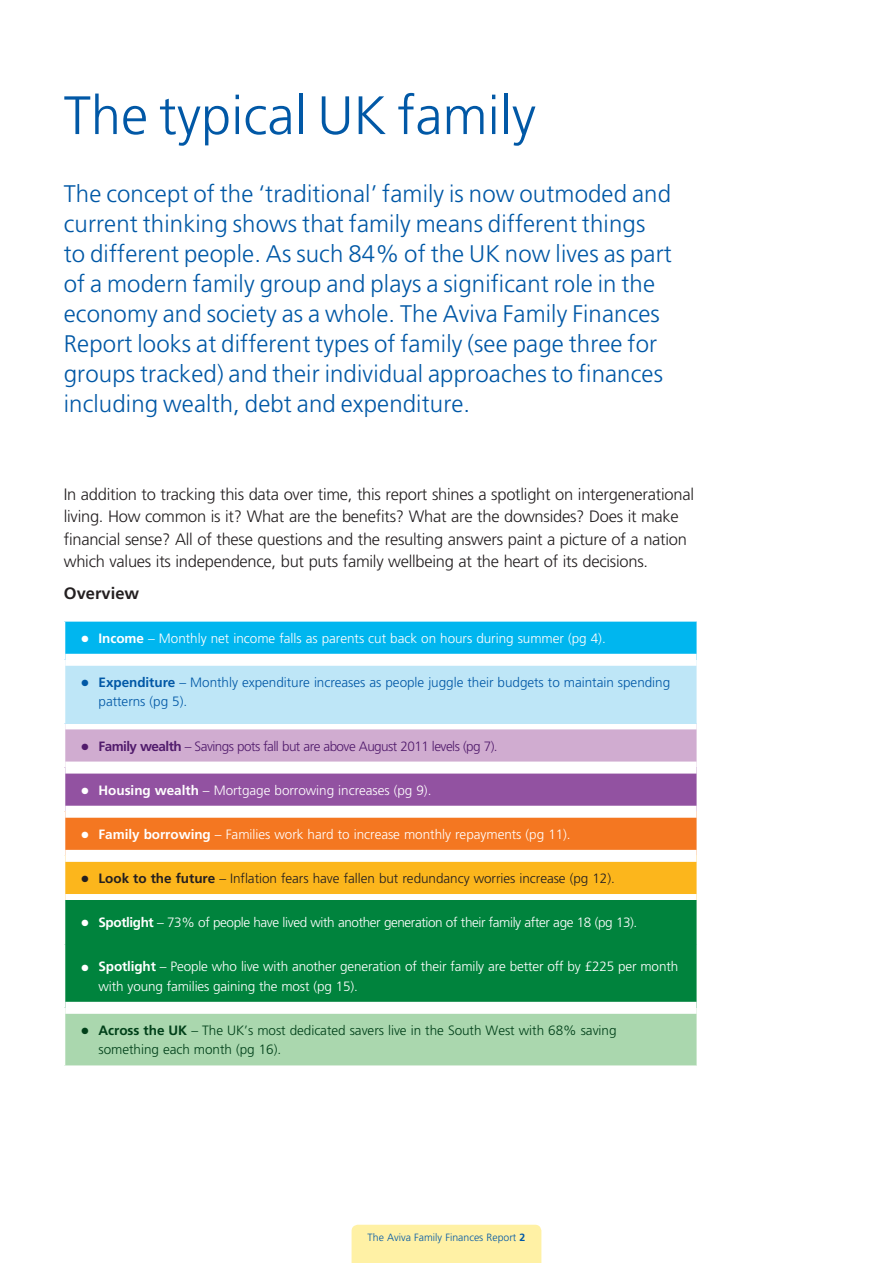
<style>
.page{position:relative;width:893px;height:1263px;background:#fff}
.page>*{position:absolute;margin:0;border:0;box-sizing:border-box;transform-origin:0 0}
.t1{font:300 54px "Frutiger";color:#0158a6}
.t2{font:300 24px/30px "Frutiger";letter-spacing:.005em;color:#0158a6}
.t3{font:300 16.5px/22.5px "Frutiger";letter-spacing:-.015em;color:#231f20}
.t4{font:700 16.5px "Frutiger";letter-spacing:.005em;color:#231f20}
.t5{font:300 13.5px/19.5px "Frutiger";letter-spacing:-.01em;color:#fff}
.t6{font:300 13.5px/19.5px "Frutiger";letter-spacing:-.005em;color:#0158a6}
.t7{font:300 13.5px/19.5px "Frutiger";letter-spacing:-.005em;color:#004019}
.t8{font:300 13.5px "Frutiger";letter-spacing:-.03em;color:#fff}
.t9{font:300 13.5px "Frutiger";letter-spacing:-.005em;color:#231f20}
.t10{font:300 13.5px "Frutiger";letter-spacing:-.04em;color:#511b6c}
.t11{font:300 10.5px "Frutiger";color:#0158a6}
.t12{font:9px "Zapf Dingbats ITC";color:#fff}
.t13{font:9px "Zapf Dingbats ITC";color:#511b6c}
.t14{font:9px "Zapf Dingbats ITC";color:#231f20}
.s1{font-weight:700}
</style>
<div class="page">
<div style="left:65px;top:723px;width:632px;height:44px;background:#d0acd0"></div>
<div style="left:65px;top:767px;width:632px;height:45px;background:#9252a1"></div>
<div style="left:65px;top:812px;width:632px;height:44px;background:#f47721"></div>
<div style="left:65px;top:856px;width:632px;height:44px;background:#fcb61c"></div>
<div style="left:65px;top:616px;width:632px;height:44px;background:#00b6ef"></div>
<div style="left:64px;top:610px;width:634px;height:12px;background:#fff"></div>
<svg style="left:65px;top:723px;width:632px;height:6px;background:#f4fafd"></svg>
<div style="left:65px;top:761px;width:632px;height:12px;background:#fff"></div>
<div style="left:65px;top:806px;width:632px;height:12px;background:#fff"></div>
<div style="left:65px;top:850px;width:632px;height:12px;background:#fff"></div>
<div style="left:65px;top:894px;width:632px;height:12px;background:#fff"></div>
<div style="left:352px;top:1225px;width:189px;height:38px;background:#fff1a5"></div>
<div style="left:65px;top:900px;width:632px;height:44px;background:#00833d"></div>
<div style="left:65px;top:944px;width:632px;height:64px;background:#00833d"></div>
<div style="left:65px;top:660px;width:632px;height:63px;background:#bee6f7"></div>
<div style="left:65px;top:1008px;width:632px;height:63px;background:#aad7ae"></div>
<div style="left:65px;top:654px;width:632px;height:12px;background:#fff"></div>
<div style="left:65px;top:1002px;width:632px;height:12px;background:#fff"></div>
<div style="left:64px;top:1065px;width:634px;height:12px;background:#fff"></div>
<h1 class="t1" style="left:64px;top:85px;width:474px">The typical UK family</h1>
<h2 class="t2" style="left:64px;top:179px;width:609px">The concept of the ‘traditional’ family is now outmoded and current thinking shows that family means different things to different people. As such 84% of the UK now lives as part of a modern family group and plays a significant role in the economy and society as a whole. The Aviva Family Finances Report looks at different types of family (see page three for groups tracked) and their individual approaches to finances including wealth, debt and expenditure.</h2>
<p class="t3" style="left:64px;top:483px;width:632px">In addition to tracking this data over time, this report shines a spotlight on intergenerational living. How common is it? What are the benefits? What are the downsides? Does it make financial sense? All of these questions and the resulting answers paint a picture of a nation which values its independence, but puts family wellbeing at the heart of its decisions.</p>
<p class="t4" style="left:64px;top:584px;width:77px">Overview</p>
<p class="t5" style="left:82px;top:628px;width:526px">● <span class="s1">Income</span> – Monthly net income falls as parents cut back on hours during summer (pg 4).</p>
<p class="t6" style="left:99px;top:673px;width:573px;text-indent:-17px">● <span class="s1">Expenditure</span> – Monthly expenditure increases as people juggle their budgets to maintain spending patterns (pg 5).</p>
<p class="t13" style="left:82px;top:742px;width:9px">●</p>
<p class="t10" style="left:99px;top:738px;width:401px"><span class="s1">Family wealth</span> – Savings pots fall but are above August 2011 levels (pg 7).</p>
<p class="t12" style="left:82px;top:787px;width:9px">●</p>
<p class="t5" style="left:99px;top:780px;width:334px"><span class="s1">Housing wealth</span> – Mortgage borrowing increases (pg 9).</p>
<p class="t12" style="left:82px;top:831px;width:9px">●</p>
<p class="t5" style="left:99px;top:825px;width:474px"><span class="s1">Family borrowing</span> – Families work hard to increase monthly repayments (pg 11).</p>
<p class="t14" style="left:82px;top:875px;width:9px">●</p>
<p class="t9" style="left:99px;top:871px;width:518px"><span class="s1">Look to the future</span> – Inflation fears have fallen but redundancy worries increase (pg 12).</p>
<p class="t8" style="left:82px;top:915px;width:557px">● <span class="s1">Spotlight</span> – 73% of people have lived with another generation of their family after age 18 (pg 13).</p>
<p class="t5" style="left:99px;top:957px;width:581px;text-indent:-17px">● <span class="s1">Spotlight</span> – People who live with another generation of their family are better off by £225 per month with young families gaining the most (pg 15).</p>
<p class="t7" style="left:99px;top:1021px;width:519px;text-indent:-17px">● <span class="s1">Across the UK</span> – The UK’s most dedicated savers live in the South West with 68% saving something each month (pg 16).</p>
<p class="t11" style="left:368px;top:1231px;width:159px">The Aviva Family Finances Report <span class="s1">2</span></p>
</div>
